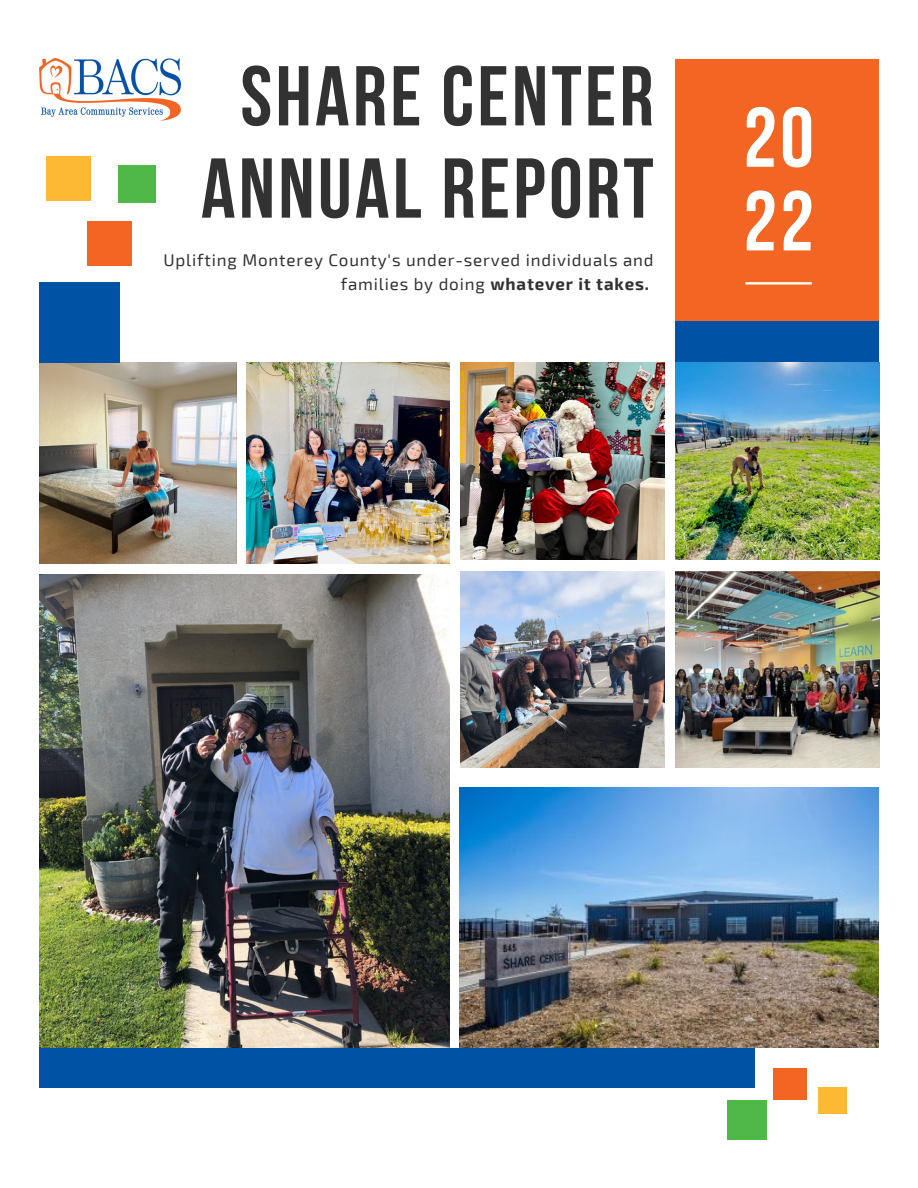
<style>
.page{position:relative;width:918px;height:1188px;background:#fff}
.page>*{position:absolute;margin:0;border:0;box-sizing:border-box;transform-origin:0 0}
.t1{font:700 84.6px/92.2px "Bebas Neue";letter-spacing:.04em;color:#323232;text-align:center}
.t2{font:700 84.6px/83.6px "Bebas Neue";color:#fff}
.t3{font:16.95px/23.7px "Exo 2";letter-spacing:.05em;color:#323232;text-align:right}
.s1{font-weight:700}
</style>
<div class="page">
<img style="left:39px;top:363px;width:198px;height:200px">
<img style="left:39px;top:574px;width:411px;height:474px">
<img style="left:459px;top:788px;width:420px;height:260px">
<img style="left:247px;top:363px;width:202px;height:200px">
<div style="left:675px;top:59px;width:204px;height:262px;background:#f26522"></div>
<div style="left:675px;top:321px;width:204px;height:45px;background:#0052a4"></div>
<img style="left:461px;top:363px;width:203px;height:197px">
<img style="left:676px;top:363px;width:203px;height:197px">
<img style="left:461px;top:571px;width:203px;height:197px">
<img style="left:676px;top:571px;width:203px;height:197px">
<div style="left:39px;top:282px;width:81px;height:81px;background:#0052a4"></div>
<div style="left:87px;top:221px;width:45px;height:45px;background:#f26522"></div>
<div style="left:46px;top:156px;width:45px;height:45px;background:#fdb933"></div>
<div style="left:727px;top:1101px;width:40px;height:39px;background:#50b848"></div>
<div style="left:39px;top:1048px;width:715px;height:40px;background:#0052a4"></div>
<div style="left:774px;top:1069px;width:33px;height:31px;background:#f26522"></div>
<div style="left:818px;top:1087px;width:28px;height:27px;background:#fdb933"></div>
<div style="left:118px;top:165px;width:38px;height:37px;background:#50b848"></div>
<hr style="left:745px;top:282px;width:67px;height:3px;background:#fff">
<img style="left:39px;top:58px;width:142px;height:62px">
<h1 class="t1" style="left:201px;top:58px;width:454px">SHARE CENTER<br>ANNUAL REPORT</h1>
<p class="t3" style="left:163px;top:247px;width:492px">Uplifting Monterey County's under-served individuals and families by doing <span class="s1">whatever it takes.</span></p>
<h1 class="t2" style="left:743px;top:104px;width:72px">20<br>22</h1>
</div>
